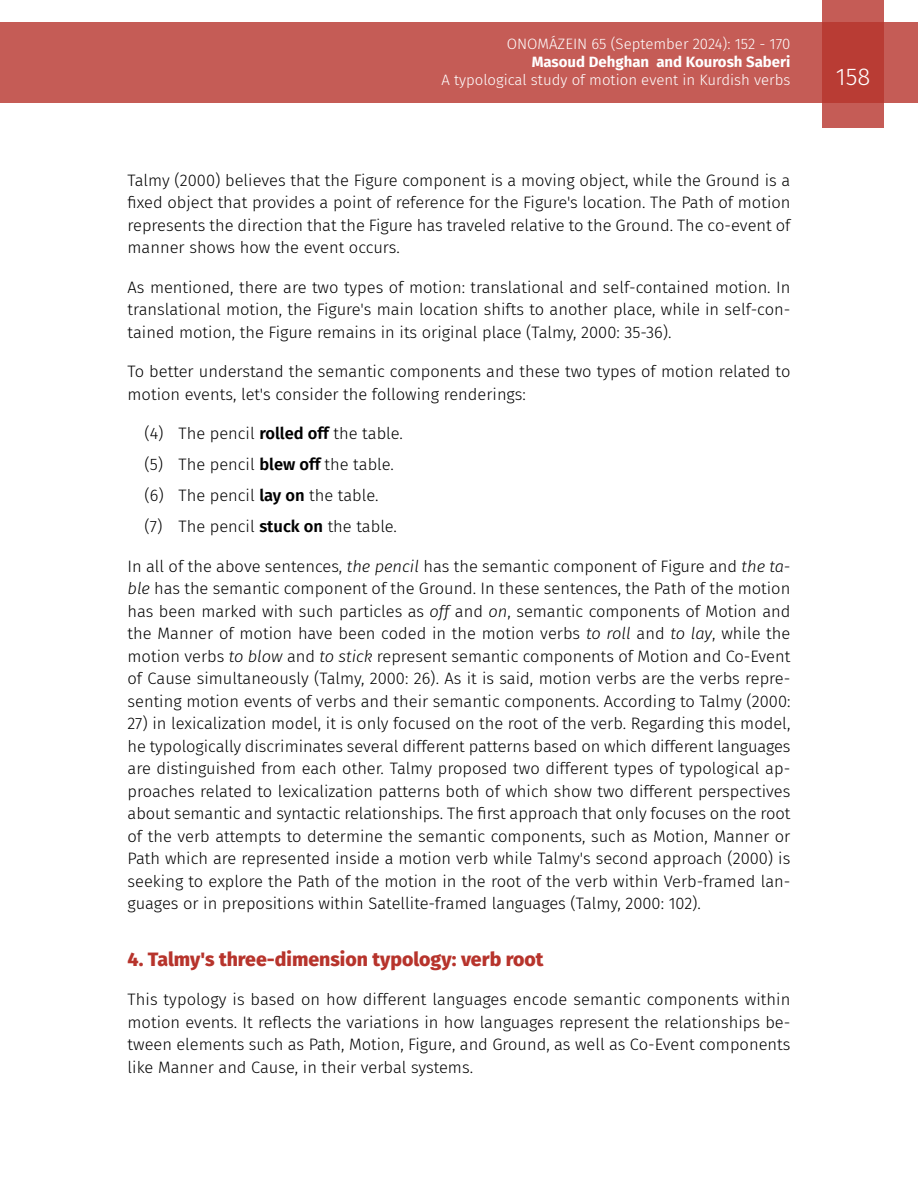
<style>
.page{position:relative;width:918px;height:1188px;background:#fff}
.page>*{position:absolute;margin:0;border:0;box-sizing:border-box;transform-origin:0 0}
.t1{font:300 24px "Fira Sans";color:#fff}
.t2{font:800 19.5px "Fira Sans";color:#b7342c}
.t3{font:300 16.5px/22.5px "Fira Sans";color:#000;text-align:justify}
.t4{font:300 15px "Fira Sans";color:#fff}
.t5{font:700 15px "Fira Sans";color:#fff}
.s1{font-weight:600}
.s2{font-style:italic}
</style>
<div class="page">
<div style="left:0;top:23px;width:918px;height:80px;background:#c55c56"></div>
<svg style="left:822px;top:0;width:62px;height:128px;background:#bd4740"></svg>
<p class="t4" style="left:507px;top:34px;width:285px">ONOMÁZEIN 65 (September 2024): 152 - 170</p>
<p class="t5" style="left:532px;top:50px;width:260px">Masoud Dehghan and Kourosh Saberi</p>
<p class="t4" style="left:441px;top:70px;width:351px">A typological study of motion event in Kurdish verbs</p>
<h1 class="t1" style="left:836px;top:60px;width:36px">158</h1>
<p class="t3" style="left:128px;top:168px;width:664px">Talmy (2000) believes that the Figure component is a moving object, while the Ground is a fixed object that provides a point of reference for the Figure's location. The Path of motion represents the direction that the Figure has traveled relative to the Ground. The co-event of manner shows how the event occurs.</p>
<p class="t3" style="left:128px;top:275px;width:664px">As mentioned, there are two types of motion: translational and self-contained motion. In translational motion, the Figure's main location shifts to another place, while in self-con&shy;tained motion, the Figure remains in its original place (Talmy, 2000: 35-36).</p>
<p class="t3" style="left:128px;top:360px;width:664px">To better understand the semantic components and these two types of motion related to motion events, let's consider the following renderings:</p>
<p class="t3" style="left:145px;top:418px;width:260px;line-height:31px;text-align:left">(4) The pencil <span class="s1">rolled off</span> the table. (5) The pencil <span class="s1">blew off</span> the table. (6) The pencil <span class="s1">lay on</span> the table.<br>(7) The pencil <span class="s1">stuck on</span> the table.</p>
<p class="t3" style="left:128px;top:554px;width:664px">In all of the above sentences, <span class="s2">the pencil</span> has the semantic component of Figure and <span class="s2">the ta&shy;ble</span> has the semantic component of the Ground. In these sentences, the Path of the motion has been marked with such particles as <span class="s2">off</span> and <span class="s2">on</span>, semantic components of Motion and the Manner of motion have been coded in the motion verbs <span class="s2">to roll</span> and <span class="s2">to lay</span>, while the motion verbs <span class="s2">to blow</span> and <span class="s2">to stick</span> represent semantic components of Motion and Co-Event of Cause simultaneously (Talmy, 2000: 26). As it is said, motion verbs are the verbs repre&shy;senting motion events of verbs and their semantic components. According to Talmy (2000:</p>
<p class="t3" style="left:128px;top:712px;width:665px">27) in lexicalization model, it is only focused on the root of the verb. Regarding this model, he typologically discriminates several different patterns based on which different languages are distinguished from each other. Talmy proposed two different types of typological ap&shy;proaches related to lexicalization patterns both of which show two different perspectives about semantic and syntactic relationships. The first approach that only focuses on the root of the verb attempts to determine the semantic components, such as Motion, Manner or Path which are represented inside a motion verb while Talmy's second approach (2000) is seeking to explore the Path of the motion in the root of the verb within Verb-framed lan&shy;guages or in prepositions within Satellite-framed languages (Talmy, 2000: 102).</p>
<p class="t2" style="left:128px;top:942px;width:418px">4. Talmy's three-dimension typology: verb root</p>
<p class="t3" style="left:128px;top:988px;width:664px">This typology is based on how different languages encode semantic components within motion events. It reflects the variations in how languages represent the relationships be&shy;tween elements such as Path, Motion, Figure, and Ground, as well as Co-Event components like Manner and Cause, in their verbal systems.</p>
</div>
